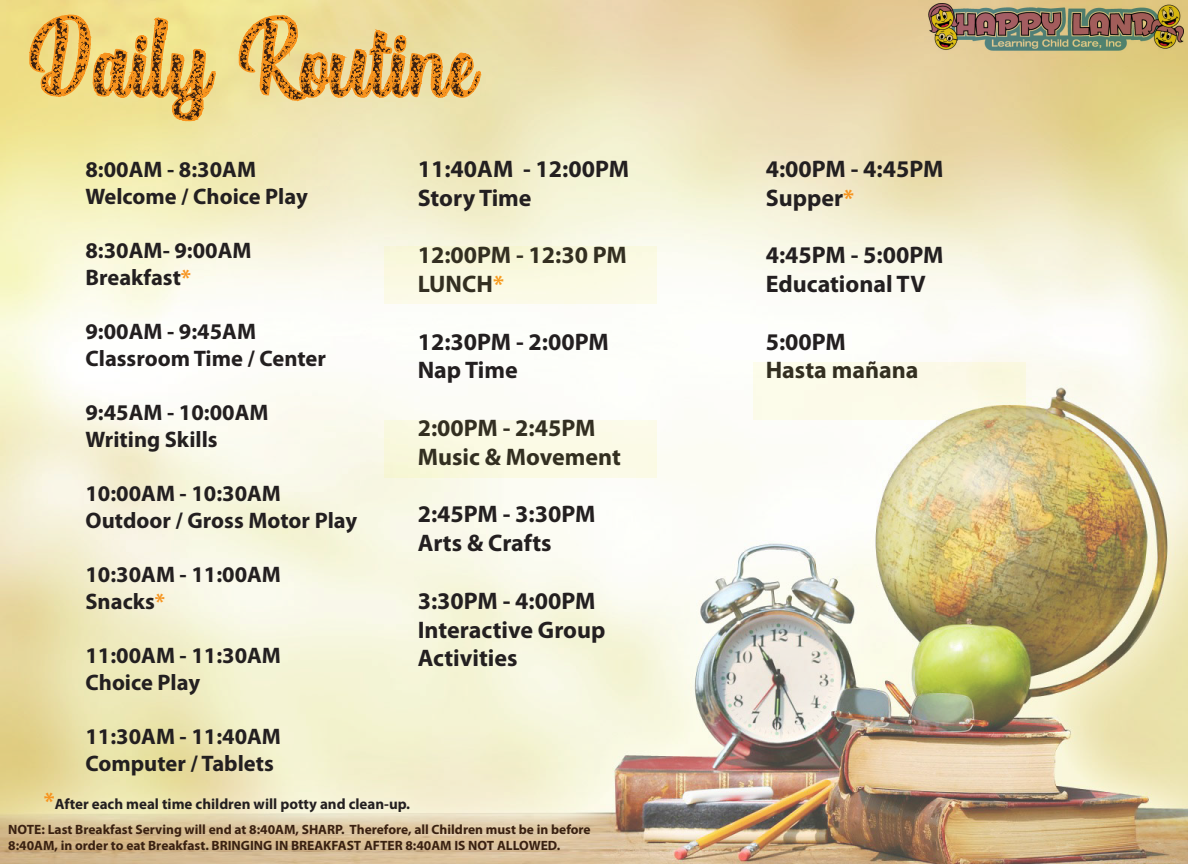
<style>
.page{position:relative;width:1188px;height:864px;background:#fff}
.page>*{position:absolute;margin:0;border:0;box-sizing:border-box;transform-origin:0 0}
.t1{font:90px "Authentic Script Rough";color:#3a2111}
.t2{font:700 24px/28.8px "Myriad Pro";color:#231f20}
.t3{font:700 22.5px/27px "Myriad Pro";color:#231f20}
.t4{font:700 15px "Myriad Pro";color:#231f20}
.t5{font:700 13.5px/16.2px "Myriad Pro";color:#3a2111}
.s1{color:#f7931d}
.s2{font-size:24px;color:#f7931d}
</style>
<div class="page">
<img style="left:0;top:0;width:1188px;height:864px">
<img style="left:929px;top:3px;width:255px;height:50px">
<svg style="left:28px;top:0;width:188px;height:178px;background:#f1d682"></svg>
<svg style="left:238px;top:0;width:244px;height:136px;background:#eed28d"></svg>
<div style="left:385px;top:246px;width:272px;height:58px;background:#fbf9e2"></div>
<div style="left:385px;top:420px;width:272px;height:58px;background:#fbfae3"></div>
<svg style="left:754px;top:362px;width:272px;height:58px;background:#f9f7e2"></svg>
<h1 class="t1" style="left:30px;top:12px;width:449px">Daily Routine</h1>
<p class="t3" style="left:86px;top:155px;width:224px">8:00AM - 8:30AM<br>Welcome / Choice Play</p>
<p class="t3" style="left:86px;top:236px;width:168px">8:30AM- 9:00AM<br>Breakfast<span class="s1">*</span></p>
<p class="t3" style="left:86px;top:317px;width:242px">9:00AM - 9:45AM<br>Classroom Time / Center</p>
<p class="t3" style="left:86px;top:398px;width:185px">9:45AM - 10:00AM<br>Writing Skills</p>
<p class="t3" style="left:86px;top:479px;width:273px">10:00AM - 10:30AM<br>Outdoor / Gross Motor Play</p>
<p class="t3" style="left:86px;top:560px;width:197px">10:30AM - 11:00AM<br>Snacks<span class="s1">*</span></p>
<p class="t3" style="left:86px;top:641px;width:197px">11:00AM - 11:30AM<br>Choice Play</p>
<p class="t3" style="left:86px;top:722px;width:197px">11:30AM - 11:40AM<br>Computer / Tablets</p>
<p class="t4" style="left:44px;top:794px;width:368px"><span class="s2">*</span>After each meal time children will potty and clean-up.</p>
<p class="t2" style="left:418px;top:154px;width:213px">11:40AM - 12:00PM<br>Story Time</p>
<p class="t2" style="left:418px;top:240px;width:211px">12:00PM - 12:30 PM<br>LUNCH<span class="s1">*</span></p>
<p class="t2" style="left:418px;top:326px;width:192px">12:30PM - 2:00PM<br>Nap Time</p>
<p class="t2" style="left:418px;top:413px;width:205px">2:00PM - 2:45PM<br>Music &amp; Movement</p>
<p class="t2" style="left:418px;top:499px;width:179px">2:45PM - 3:30PM<br>Arts &amp; Crafts</p>
<p class="t2" style="left:418px;top:586px;width:189px">3:30PM - 4:00PM<br>Interactive Group<br>Activities</p>
<p class="t5" style="left:8px;top:821px;width:584px">NOTE: Last Breakfast Serving will end at 8:40AM, SHARP. Therefore, all Children must be in before<br>8:40AM, in order to eat Breakfast. BRINGING IN BREAKFAST AFTER 8:40AM IS NOT ALLOWED.</p>
<p class="t2" style="left:766px;top:154px;width:179px">4:00PM - 4:45PM<br>Supper<span class="s1">*</span></p>
<p class="t2" style="left:766px;top:240px;width:179px">4:45PM - 5:00PM<br>Educational TV</p>
<p class="t2" style="left:766px;top:326px;width:154px">5:00PM<br>Hasta mañana</p>
</div>
